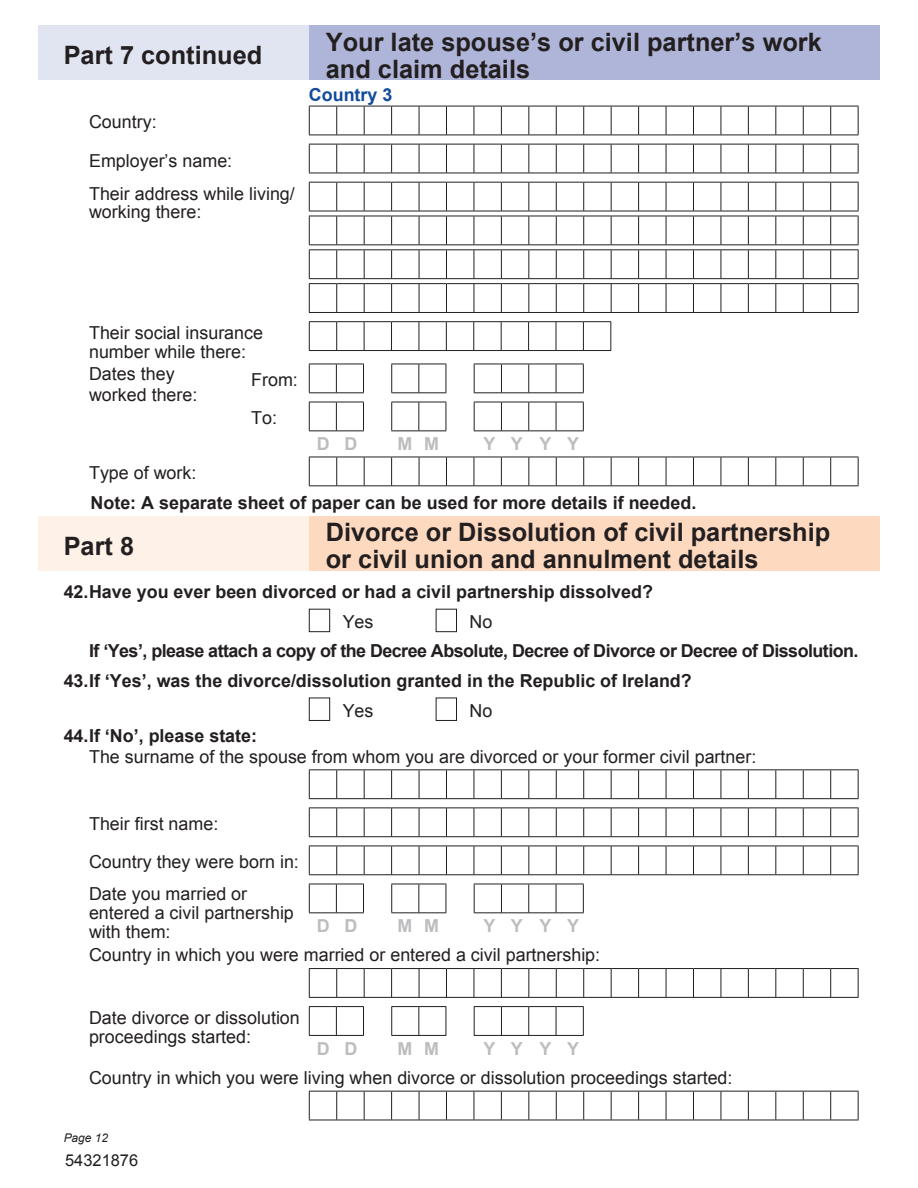
<style>
.page{position:relative;width:918px;height:1188px;background:#fff}
.page>*{position:absolute;margin:0;border:0;box-sizing:border-box;transform-origin:0 0}
.t1{font:700 25.35px/26.8px "Arial";color:#231f20}
.t2{font:17.85px/18.6px "Arial";color:#231f20}
.t3{font:700 17.85px "Arial";color:#231f20}
.t4{font:700 17.85px "Arial";letter-spacing:-.03em;color:#231f20}
.t5{font:700 17.85px "Arial";color:#bcbdbf}
.t6{font:700 17.85px "Arial";color:#124a9c}
.t7{font:16.35px "Arial";color:#231f20}
.t8{font:italic 12px "Arial";color:#231f20}
</style>
<div class="page">
<div style="left:38px;top:25px;width:272px;height:55px;background:#e1e4f1"></div>
<div style="left:309px;top:25px;width:571px;height:55px;background:#afb5d8"></div>
<svg style="left:309px;top:321px;width:302px;height:29px"></svg>
<hr style="left:309px;top:350px;width:302px;height:1px;background:#231f20">
<svg style="left:309px;top:106px;width:550px;height:29px"></svg>
<hr style="left:309px;top:135px;width:550px;height:1px;background:#231f20">
<svg style="left:309px;top:144px;width:550px;height:29px"></svg>
<hr style="left:309px;top:173px;width:550px;height:1px;background:#231f20">
<svg style="left:309px;top:457px;width:550px;height:28px"></svg>
<hr style="left:309px;top:485px;width:550px;height:1px;background:#231f20">
<svg style="left:309px;top:402px;width:55px;height:28px"></svg>
<hr style="left:309px;top:430px;width:55px;height:1px;background:#231f20">
<svg style="left:391px;top:402px;width:56px;height:29px"></svg>
<hr style="left:391px;top:430px;width:55px;height:1px;background:#231f20">
<svg style="left:474px;top:402px;width:110px;height:28px"></svg>
<hr style="left:474px;top:430px;width:110px;height:1px;background:#231f20">
<svg style="left:309px;top:364px;width:55px;height:28px"></svg>
<hr style="left:309px;top:392px;width:55px;height:1px;background:#231f20">
<svg style="left:391px;top:364px;width:56px;height:29px"></svg>
<hr style="left:391px;top:392px;width:55px;height:1px;background:#231f20">
<svg style="left:474px;top:364px;width:110px;height:28px"></svg>
<hr style="left:474px;top:392px;width:110px;height:1px;background:#231f20">
<div style="left:38px;top:516px;width:272px;height:55px;background:#fef2e8"></div>
<div style="left:309px;top:516px;width:571px;height:55px;background:#fdd9c0"></div>
<div style="left:309px;top:609px;width:21px;height:23px;border:1px solid #231f20"></div>
<div style="left:436px;top:609px;width:21px;height:23px;border:1px solid #231f20"></div>
<svg style="left:309px;top:769px;width:550px;height:29px"></svg>
<hr style="left:309px;top:798px;width:550px;height:1px;background:#231f20">
<svg style="left:309px;top:846px;width:550px;height:28px"></svg>
<hr style="left:309px;top:874px;width:550px;height:1px;background:#231f20">
<svg style="left:309px;top:884px;width:55px;height:28px"></svg>
<hr style="left:309px;top:912px;width:55px;height:1px;background:#231f20">
<svg style="left:391px;top:884px;width:56px;height:29px"></svg>
<hr style="left:391px;top:912px;width:55px;height:1px;background:#231f20">
<svg style="left:474px;top:884px;width:110px;height:28px"></svg>
<hr style="left:474px;top:912px;width:110px;height:1px;background:#231f20">
<svg style="left:309px;top:1006px;width:55px;height:29px"></svg>
<hr style="left:309px;top:1035px;width:55px;height:1px;background:#231f20">
<svg style="left:391px;top:1006px;width:56px;height:29px"></svg>
<hr style="left:391px;top:1035px;width:55px;height:1px;background:#231f20">
<svg style="left:474px;top:1006px;width:110px;height:29px"></svg>
<hr style="left:474px;top:1035px;width:110px;height:1px;background:#231f20">
<svg style="left:309px;top:808px;width:550px;height:28px"></svg>
<hr style="left:309px;top:836px;width:550px;height:1px;background:#231f20">
<svg style="left:309px;top:968px;width:550px;height:29px"></svg>
<hr style="left:309px;top:997px;width:550px;height:1px;background:#231f20">
<div style="left:309px;top:698px;width:21px;height:23px;border:1px solid #231f20"></div>
<div style="left:436px;top:698px;width:21px;height:23px;border:1px solid #231f20"></div>
<svg style="left:309px;top:1091px;width:550px;height:29px"></svg>
<hr style="left:309px;top:1120px;width:550px;height:1px;background:#231f20">
<svg style="left:309px;top:182px;width:550px;height:130px"></svg>
<hr style="left:309px;top:312px;width:550px;height:1px;background:#231f20">
<h1 class="t1" style="left:64px;top:42px;width:200px">Part 7 continued</h1>
<p class="t2" style="left:89px;top:103px;width:145px;line-height:38.1px">Country:<br>Employer’s name:</p>
<p class="t2" style="left:89px;top:184px;width:207px">Their address while living/ working there:</p>
<h1 class="t1" style="left:326px;top:29px;width:498px">Your late spouse’s or civil partner’s work and claim details</h1>
<p class="t6" style="left:309px;top:85px;width:85px">Country 3</p>
<p class="t2" style="left:89px;top:324px;width:176px">Their social insurance number while there:</p>
<p class="t2" style="left:89px;top:363px;width:110px;line-height:21.5px">Dates they worked there:</p>
<p class="t2" style="left:251px;top:361px;width:48px;line-height:38.1px">From:<br>To:</p>
<p class="t2" style="left:89px;top:464px;width:109px">Type of work:</p>
<p class="t5" style="left:317px;top:434px;width:42px">D D</p>
<p class="t5" style="left:398px;top:434px;width:43px">M M</p>
<p class="t5" style="left:484px;top:434px;width:97px">Y Y Y Y</p>
<p class="t3" style="left:91px;top:493px;width:607px">Note: A separate sheet of paper can be used for more details if needed.</p>
<h1 class="t1" style="left:64px;top:533px;width:72px">Part 8</h1>
<h1 class="t1" style="left:326px;top:519px;width:506px">Divorce or Dissolution of civil partnership or civil union and annulment details</h1>
<p class="t3" style="left:64px;top:582px;width:591px">42. Have you ever been divorced or had a civil partnership dissolved?</p>
<p class="t2" style="left:343px;top:613px;width:32px">Yes</p>
<p class="t2" style="left:470px;top:613px;width:24px">No</p>
<p class="t4" style="left:89px;top:641px;width:771px">If ‘Yes’, please attach a copy of the Decree Absolute, Decree of Divorce or Decree of Dissolution.</p>
<p class="t3" style="left:64px;top:670px;width:630px">43. If ‘Yes’, was the divorce/dissolution granted in the Republic of Ireland?</p>
<p class="t3" style="left:64px;top:725px;width:195px">44. If ‘No’, please state:</p>
<p class="t2" style="left:89px;top:747px;width:669px">The surname of the spouse from whom you are divorced or your former civil partner:</p>
<p class="t2" style="left:343px;top:702px;width:32px">Yes</p>
<p class="t2" style="left:470px;top:702px;width:24px">No</p>
<p class="t2" style="left:89px;top:815px;width:131px">Their first name:</p>
<p class="t2" style="left:89px;top:853px;width:211px">Country they were born in:</p>
<p class="t2" style="left:89px;top:885px;width:206px">Date you married or entered a civil partnership with them:</p>
<p class="t5" style="left:317px;top:916px;width:42px">D D</p>
<p class="t5" style="left:398px;top:916px;width:43px">M M</p>
<p class="t5" style="left:484px;top:916px;width:97px">Y Y Y Y</p>
<p class="t2" style="left:89px;top:946px;width:513px">Country in which you were married or entered a civil partnership:</p>
<p class="t2" style="left:89px;top:1008px;width:212px">Date divorce or dissolution proceedings started:</p>
<p class="t5" style="left:317px;top:1039px;width:42px">D D</p>
<p class="t5" style="left:398px;top:1039px;width:43px">M M</p>
<p class="t5" style="left:484px;top:1039px;width:97px">Y Y Y Y</p>
<p class="t2" style="left:89px;top:1068px;width:645px">Country in which you were living when divorce or dissolution proceedings started:</p>
<p class="t8" style="left:64px;top:1131px;width:46px">Page 12</p>
<p class="t7" style="left:65px;top:1152px;width:74px">54321876</p>
</div>
